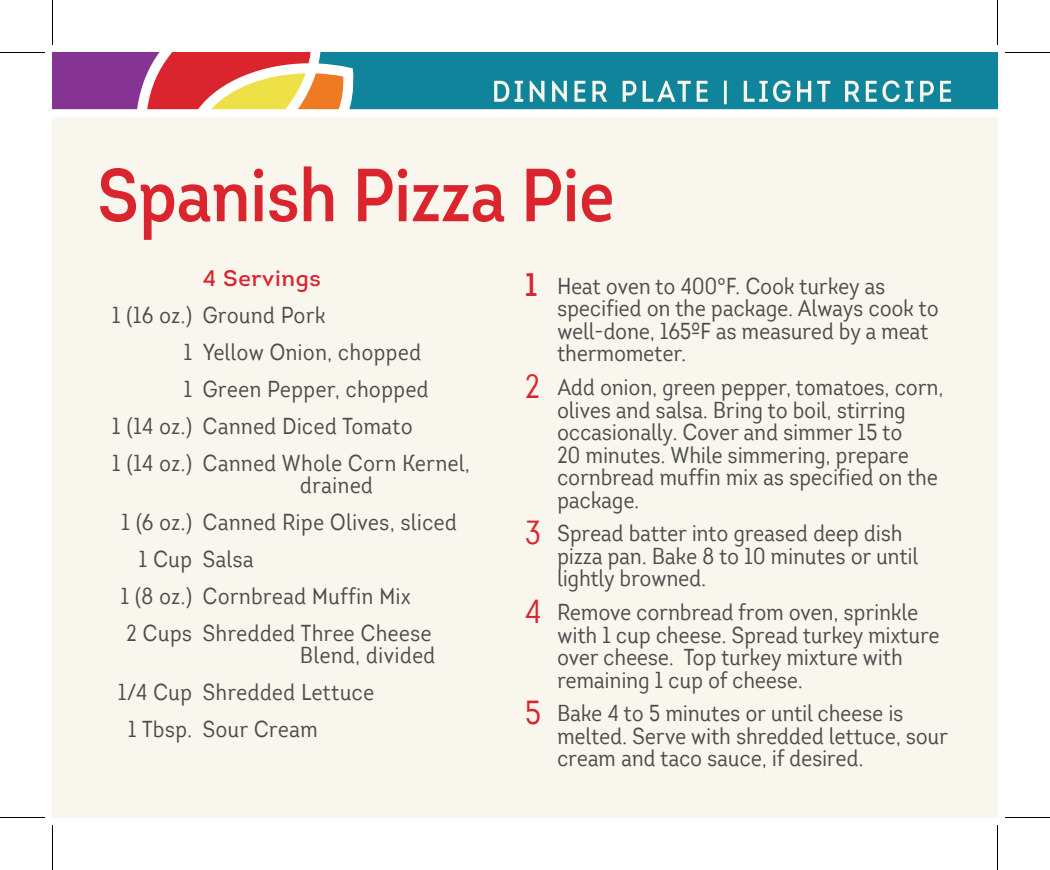
<style>
.page{position:relative;width:1050px;height:870px;background:#fff}
.page>*{position:absolute;margin:0;border:0;box-sizing:border-box;transform-origin:0 0}
.Recipe_Name{font:600 75px "Intro Cond";color:#da252e}
.Instructions_W__Numb{font:22.5px/22.5px "Intro Cond";letter-spacing:.015em;color:#4b4c4d}
.Ingredients{font:22.5px/22.5px "Intro Cond";letter-spacing:.03em;color:#4b4c4d;text-align:center}
.Ingredients-2{font:600 22.5px "Intro";letter-spacing:.03em;color:#da252e}
.s1{font-weight:600;font-size:32.5px;color:#da252e}
.s2{font-size:32.5px;color:#da252e}
</style>
<div class="page">
<svg style="left:52px;top:52px;width:267px;height:57px;background:#c56775"></svg>
<div style="left:319px;top:52px;width:679px;height:57px;background:#0f849b"></div>
<div style="left:52px;top:117px;width:946px;height:701px;background:#f9f7ed"></div>
<svg style="left:494px;top:81px;width:457px;height:23px;background:#52a4b2"></svg>
<hr style="left:0;top:52px;width:45px;height:1px;background:#000">
<hr style="left:1005px;top:52px;width:45px;height:1px;background:#000">
<hr style="left:0;top:817px;width:45px;height:1px;background:#000">
<hr style="left:1005px;top:817px;width:45px;height:1px;background:#000">
<hr style="left:52px;top:0;width:1px;height:45px;background:#000">
<hr style="left:52px;top:825px;width:1px;height:45px;background:#000">
<hr style="left:997px;top:0;width:1px;height:45px;background:#000">
<hr style="left:997px;top:825px;width:1px;height:45px;background:#000">
<p class="Recipe_Name" style="left:98px;top:148px;width:518px">Spanish Pizza Pie</p>
<p class="Ingredients-2" style="left:203px;top:264px;width:120px">4 Servings</p>
<p class="Ingredients" style="left:203px;top:304px;width:124px">Ground Pork</p>
<p class="Ingredients" style="left:203px;top:341px;width:220px">Yellow Onion, chopped</p>
<p class="Ingredients" style="left:203px;top:378px;width:227px">Green Pepper, chopped</p>
<p class="Ingredients" style="left:203px;top:415px;width:211px">Canned Diced Tomato</p>
<p class="Ingredients" style="left:203px;top:452px;width:268px">Canned Whole Corn Kernel, drained</p>
<p class="Ingredients" style="left:203px;top:511px;width:256px">Canned Ripe Olives, sliced</p>
<p class="Ingredients" style="left:203px;top:548px;width:52px">Salsa</p>
<p class="Ingredients" style="left:203px;top:585px;width:209px">Cornbread Muffin Mix</p>
<p class="Ingredients" style="left:203px;top:622px;width:234px;text-align:right">Shredded Three Cheese<br>Blend, divided</p>
<p class="Ingredients" style="left:203px;top:681px;width:173px">Shredded Lettuce</p>
<p class="Ingredients" style="left:203px;top:718px;width:116px">Sour Cream</p>
<p class="Instructions_W__Numb" style="left:557px;top:275px;width:383px;text-indent:-32px"><span class="s1">1</span> Heat oven to 400°F. Cook turkey as specified on the package. Always cook to well-done, 165ºF as measured by a meat thermometer.</p>
<p class="Instructions_W__Numb" style="left:557px;top:376px;width:387px;text-indent:-32px"><span class="s2">2</span> Add onion, green pepper, tomatoes, corn, olives and salsa. Bring to boil, stirring occasionally. Cover and simmer 15 to<br>20 minutes. While simmering, prepare cornbread muffin mix as specified on the package.</p>
<p class="Instructions_W__Numb" style="left:557px;top:522px;width:362px;text-indent:-32px"><span class="s2">3</span> Spread batter into greased deep dish pizza pan. Bake 8 to 10 minutes or until lightly browned.</p>
<p class="Instructions_W__Numb" style="left:557px;top:601px;width:384px;text-indent:-32px"><span class="s2">4</span> Remove cornbread from oven, sprinkle with 1 cup cheese. Spread turkey mixture over cheese. Top turkey mixture with remaining 1 cup of cheese.</p>
<p class="Instructions_W__Numb" style="left:557px;top:702px;width:392px;text-indent:-32px"><span class="s2">5</span> Bake 4 to 5 minutes or until cheese is melted. Serve with shredded lettuce, sour cream and taco sauce, if desired.</p>
<p class="Ingredients" style="left:112px;top:304px;width:81px">1 (16 oz.)</p>
<p class="Ingredients" style="left:184px;top:341px;width:10px">1</p>
<p class="Ingredients" style="left:184px;top:378px;width:10px">1</p>
<p class="Ingredients" style="left:112px;top:415px;width:81px">1 (14 oz.)</p>
<p class="Ingredients" style="left:112px;top:452px;width:81px">1 (14 oz.)</p>
<p class="Ingredients" style="left:122px;top:511px;width:72px">1 (6 oz.)</p>
<p class="Ingredients" style="left:139px;top:548px;width:54px">1 Cup</p>
<p class="Ingredients" style="left:121px;top:585px;width:73px">1 (8 oz.)</p>
<p class="Ingredients" style="left:127px;top:622px;width:67px">2 Cups</p>
<p class="Ingredients" style="left:118px;top:681px;width:75px">1/4 Cup</p>
<p class="Ingredients" style="left:128px;top:718px;width:65px">1 Tbsp.</p>
</div>
